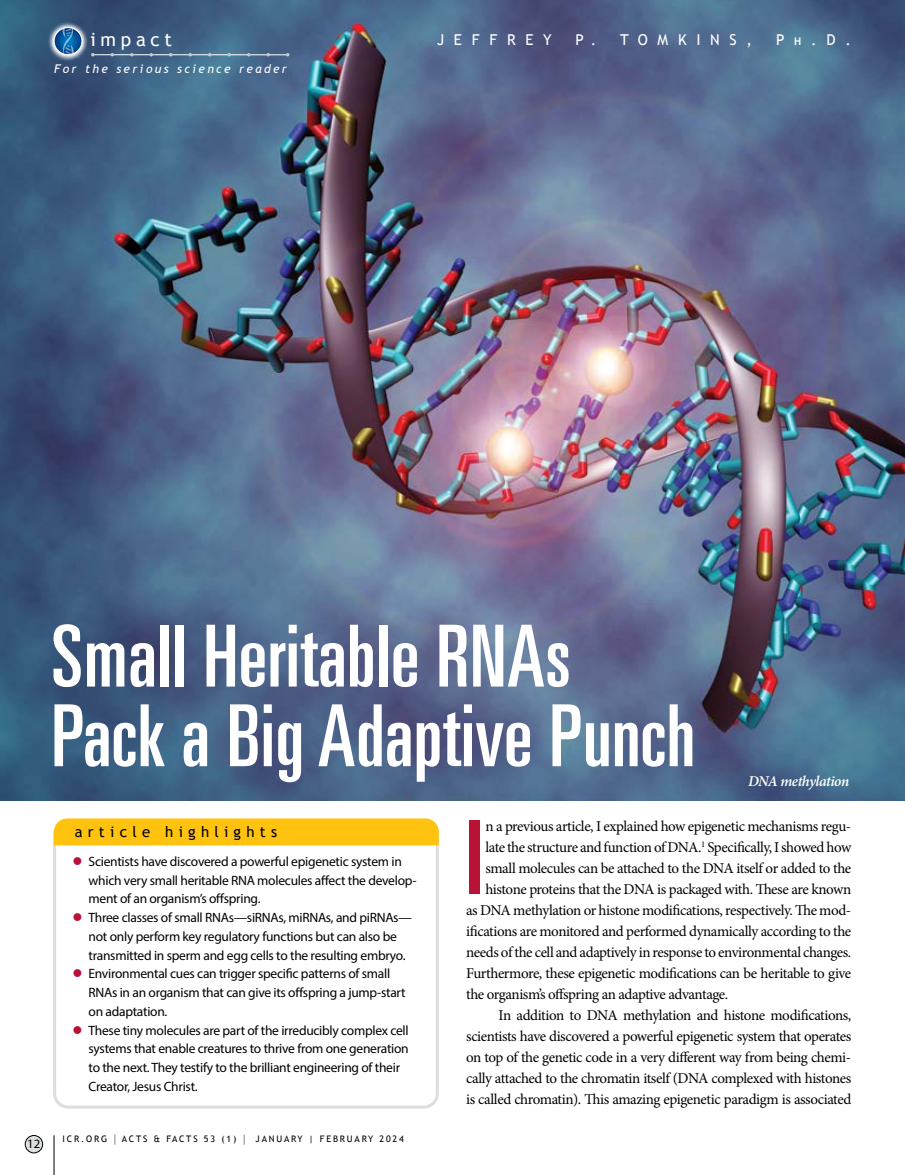
<style>
.page{position:relative;width:905px;height:1175px;background:#fff}
.page>*{position:absolute;margin:0;border:0;box-sizing:border-box;transform-origin:0 0}
.t1{font:ultra-condensed 102.3px "Univers LT Std";color:#b81237}
.t2{font:ultra-condensed 85.65px/79.7px "Univers LT Std";letter-spacing:.005em;color:#fff}
.t3{font:18.75px "Trebuchet MS";letter-spacing:.25em;color:#fff}
.t4{font:15px "Minion Pro";letter-spacing:-.03em;color:#000}
.t5{font:15px "Trebuchet MS";letter-spacing:.65em;color:#fff}
.t6{font:15px "Trebuchet MS";letter-spacing:.35em;color:#000}
.t7{font:italic 600 15px "Minion Pro";letter-spacing:-.035em;color:#fff}
.t8{font:13.5px/18.8px "Myriad Pro";letter-spacing:-.02em;color:#000}
.t9{font:12.75px "Myriad Pro";color:#000}
.t10{font:italic 12px "Trebuchet MS";letter-spacing:.2em;color:#fff}
.t11{font:9px "Trebuchet MS";letter-spacing:.2em;color:#000}
.s1{font-weight:700;font-size:10.5px}
.s2{color:#b81237}
.s3{font-size:12.15px}
</style>
<div class="page">
<img style="left:0;top:0;width:904px;height:800px">
<div style="left:25px;top:1135px;width:18px;height:17px;background:#dcddde;border-radius:50%"></div>
<div style="left:25px;top:1135px;width:18px;height:18px;border:1px solid #000;border-radius:50%"></div>
<hr style="left:54px;top:1135px;width:1px;height:39px;background:#000">
<svg style="left:91px;top:53px;width:198px;height:3px"></svg>
<svg style="left:48px;top:21px;width:40px;height:40px"></svg>
<svg style="left:54px;top:28px;width:28px;height:27px"></svg>
<svg style="left:62px;top:29px;width:12px;height:26px"></svg>
<div style="left:54px;top:27px;width:28px;height:28px;border:1px solid #fff;border-radius:50%"></div>
<svg style="left:53px;top:830px;width:386px;height:279px"></svg>
<div style="left:54px;top:818px;width:385px;height:27px;background:#ffc20e"></div>
<p class="t3" style="left:91px;top:29px;width:83px">impact</p>
<p class="t5" style="left:437px;top:31px;width:116px">JEFFREY</p>
<p class="t5" style="left:575px;top:31px;width:178px">P. TOMKINS,</p>
<p class="t5" style="left:776px;top:31px;width:76px">P <span class="s1">h</span> .D.</p>
<p class="t10" style="left:54px;top:62px;width:234px">For the serious science reader</p>
<p class="t9" style="left:27px;top:1136px;width:15px">12</p>
<h2 class="t2" style="left:51px;top:616px;width:645px">Small Heritable RNAs<br>Pack a Big Adaptive Punch</h2>
<p class="t7" style="left:748px;top:770px;width:103px">DNA methylation</p>
<p class="t6" style="left:75px;top:823px;width:204px">article highlights</p>
<p class="t8" style="left:89px;top:851px;width:329px;text-indent:-16px"><span class="s2">●</span> Scientists have discovered a powerful epigenetic system in which very small heritable RNA molecules affect the develop&shy;ment of an organism’s offspring.</p>
<p class="t8" style="left:89px;top:908px;width:325px;text-indent:-16px"><span class="s2">●</span> Three classes of small RNAs—siRNAs, miRNAs, and piRNAs— not only perform key regulatory functions but can also be transmitted in sperm and egg cells to the resulting embryo.</p>
<p class="t8" style="left:89px;top:964px;width:318px;text-indent:-16px"><span class="s2">●</span> Environmental cues can trigger specific patterns of small<br>RNAs in an organism that can give its offspring a jump-start on adaptation.</p>
<p class="t8" style="left:89px;top:1020px;width:322px;text-indent:-16px"><span class="s2">●</span> These tiny molecules are part of the irreducibly complex cell systems that enable creatures to thrive from one generation to the next. They testify to the brilliant engineering of their Creator, Jesus Christ.</p>
<p class="t11" style="left:62px;top:1133px;width:343px">ICR.ORG <span class="s3">|</span> ACTS &amp; FACTS 53 (1) <span class="s3">|</span> JANUARY | FEBRUARY 2024</p>
<h1 class="t1" style="left:466px;top:799px;width:19px">I</h1>
<p class="t4" style="left:485px;top:816px;width:367px">n a previous article, I explained how epigenetic mechanisms regu-</p>
<p class="t4" style="left:485px;top:837px;width:367px">late the structure and function of DNA.<sup>1</sup> Specifically, I showed how</p>
<p class="t4" style="left:485px;top:858px;width:367px">small molecules can be attached to the DNA itself or added to the</p>
<p class="t4" style="left:485px;top:879px;width:367px">histone proteins that the DNA is packaged with. These are known</p>
<p class="t4" style="left:466px;top:900px;width:386px">as DNA methylation or histone modifications, respectively. The mod-</p>
<p class="t4" style="left:466px;top:921px;width:386px">ifications are monitored and performed dynamically according to the</p>
<p class="t4" style="left:466px;top:942px;width:386px">needs of the cell and adaptively in response to environmental changes.</p>
<p class="t4" style="left:466px;top:963px;width:386px">Furthermore, these epigenetic modifications can be heritable to give</p>
<p class="t4" style="left:466px;top:984px;width:263px">the organism’s offspring an adaptive advantage.</p>
<p class="t4" style="left:498px;top:1005px;width:354px">In addition to DNA methylation and histone modifications,</p>
<p class="t4" style="left:466px;top:1026px;width:386px">scientists have discovered a powerful epigenetic system that operates</p>
<p class="t4" style="left:466px;top:1047px;width:386px">on top of the genetic code in a very different way from being chemi-</p>
<p class="t4" style="left:466px;top:1068px;width:386px">cally attached to the chromatin itself (DNA complexed with histones</p>
<p class="t4" style="left:466px;top:1089px;width:386px">is called chromatin). This amazing epigenetic paradigm is associated</p>
</div>
